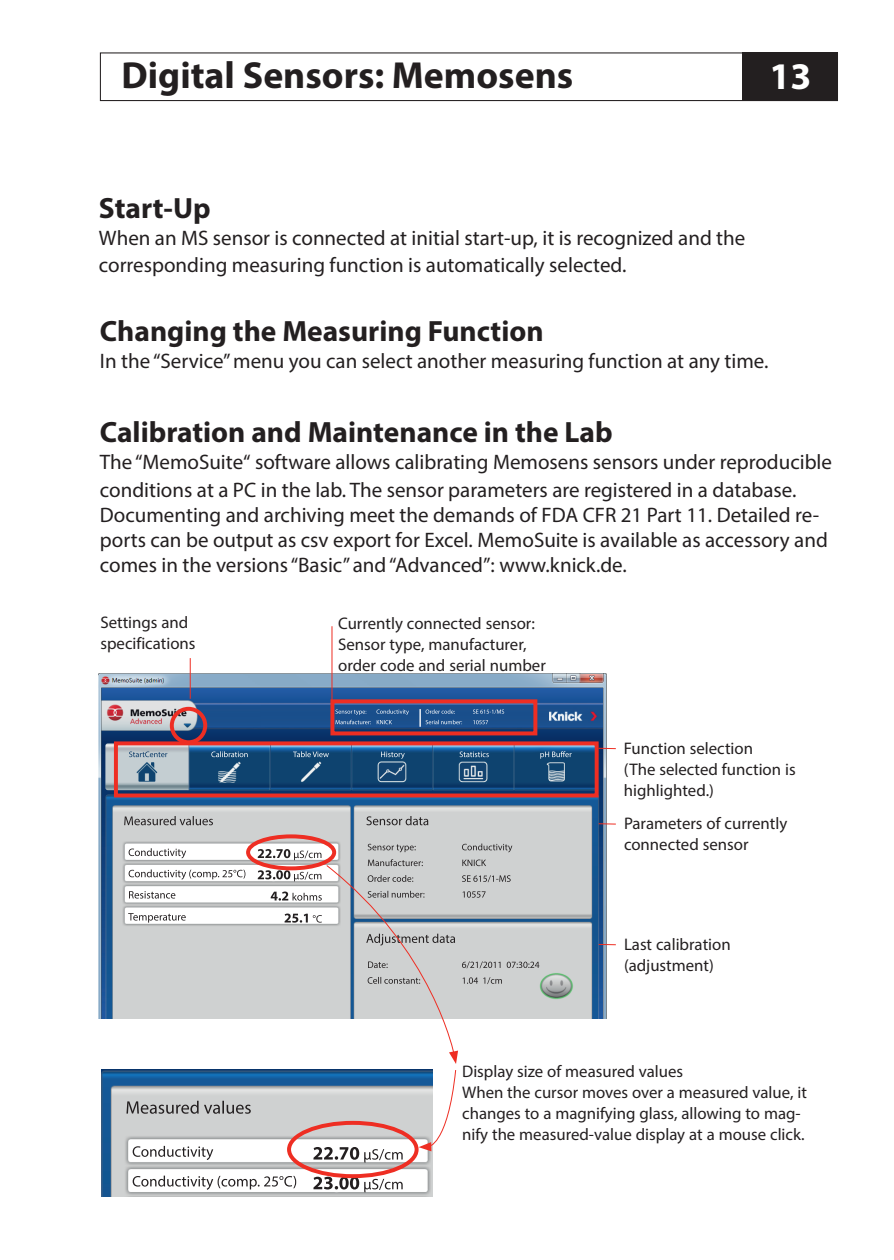
<style>
.page{position:relative;width:894px;height:1260px;background:#fff}
.page>*{position:absolute;margin:0;border:0;box-sizing:border-box;transform-origin:0 0}
.t1{font:700 37.8px "Myriad Pro";color:#231f20}
.t2{font:700 37.8px "Myriad Pro";color:#fff}
.t3{font:700 29.4px "Myriad Pro";color:#231f20}
.t4{font:21px/27.3px "Myriad Pro";color:#231f20}
.t5{font:16.8px/21px "Myriad Pro";color:#231f20}
</style>
<div class="page">
<div style="left:100px;top:52px;width:738px;height:49px;border:1px solid #231f20"></div>
<div style="left:743px;top:52px;width:95px;height:49px;background:#231f20"></div>
<img style="left:102px;top:1070px;width:331px;height:127px">
<svg style="left:126px;top:1101px;width:125px;height:13px;background:#9f9fa0"></svg>
<svg style="left:133px;top:1146px;width:80px;height:14px"></svg>
<svg style="left:133px;top:1176px;width:163px;height:14px"></svg>
<svg style="left:313px;top:1177px;width:90px;height:15px"></svg>
<div style="left:287px;top:1121px;width:132px;height:57px;border:4px solid #ee2e23;border-radius:50%"></div>
<img style="left:99px;top:674px;width:508px;height:344px">
<svg style="left:124px;top:816px;width:89px;height:9px"></svg>
<svg style="left:129px;top:848px;width:57px;height:10px"></svg>
<svg style="left:129px;top:870px;width:116px;height:10px"></svg>
<svg style="left:129px;top:891px;width:46px;height:8px"></svg>
<svg style="left:366px;top:816px;width:62px;height:9px"></svg>
<svg style="left:129px;top:752px;width:38px;height:5px"></svg>
<svg style="left:211px;top:751px;width:37px;height:6px"></svg>
<svg style="left:293px;top:751px;width:36px;height:6px"></svg>
<svg style="left:381px;top:752px;width:24px;height:7px"></svg>
<svg style="left:460px;top:752px;width:29px;height:5px"></svg>
<svg style="left:540px;top:751px;width:32px;height:8px"></svg>
<svg style="left:335px;top:709px;width:74px;height:15px"></svg>
<svg style="left:473px;top:710px;width:31px;height:4px"></svg>
<svg style="left:473px;top:720px;width:15px;height:4px"></svg>
<svg style="left:419px;top:709px;width:43px;height:18px"></svg>
<svg style="left:128px;top:913px;width:58px;height:10px"></svg>
<div style="left:330px;top:699px;width:207px;height:36px;border:4px solid #ee2e23"></div>
<div style="left:170px;top:707px;width:37px;height:37px;border:4px solid #ee2e23;border-radius:50%"></div>
<div style="left:114px;top:741px;width:485px;height:57px;border:4px solid #ee2e23"></div>
<div style="left:246px;top:834px;width:90px;height:36px;border:4px solid #ee2e23;border-radius:50%"></div>
<svg style="left:258px;top:844px;width:281px;height:319px"></svg>
<hr style="left:331px;top:626px;width:1px;height:91px;background:#ee2e23">
<hr style="left:190px;top:658px;width:1px;height:41px;background:#ee2e23">
<svg style="left:599px;top:748px;width:17px;height:1px"></svg>
<svg style="left:599px;top:823px;width:17px;height:2px"></svg>
<svg style="left:599px;top:944px;width:17px;height:1px"></svg>
<h1 class="t1" style="left:122px;top:61px;width:453px">Digital Sensors: Memosens</h1>
<h1 class="t2" style="left:769px;top:62px;width:43px">13</h1>
<h2 class="t3" style="left:99px;top:196px;width:113px">Start-Up</h2>
<p class="t4" style="left:99px;top:226px;width:648px">When an MS sensor is connected at initial start-up, it is recognized and the corresponding measuring function is automatically selected.</p>
<h2 class="t3" style="left:100px;top:320px;width:445px">Changing the Measuring Function</h2>
<p class="t4" style="left:100px;top:349px;width:670px">In the “Service” menu you can select another measuring function at any time.</p>
<h2 class="t3" style="left:100px;top:421px;width:514px">Calibration and Maintenance in the Lab</h2>
<p class="t4" style="left:100px;top:450px;width:734px">The “ MemoSuite“ software allows calibrating Memosens sensors under reproducible conditions at a PC in the lab. The sensor parameters are registered in a database.</p>
<p class="t4" style="left:100px;top:504px;width:730px;line-height:25.2px">Documenting and archiving meet the demands of FDA CFR 21 Part 11. Detailed re&shy;ports can be output as csv export for Excel. MemoSuite is available as accessory and comes in the versions “Basic” and “Advanced”: www.knick.de.</p>
<p class="t5" style="left:100px;top:613px;width:97px">Settings and specifications</p>
<p class="t5" style="left:338px;top:614px;width:209px">Currently connected sensor:<br>Sensor type, manufacturer, order code and serial number</p>
<p class="t5" style="left:624px;top:739px;width:173px">Function selection<br>(The selected function is highlighted.)</p>
<p class="t5" style="left:624px;top:814px;width:165px">Parameters of currently connected sensor</p>
<p class="t5" style="left:624px;top:935px;width:108px">Last calibration (adjustment)</p>
<p class="t5" style="left:462px;top:1062px;width:346px">Display size of measured values<br>When the cursor moves over a measured value, it changes to a magnifying glass, allowing to mag&shy;nify the measured-value display at a mouse click.</p>
</div>
